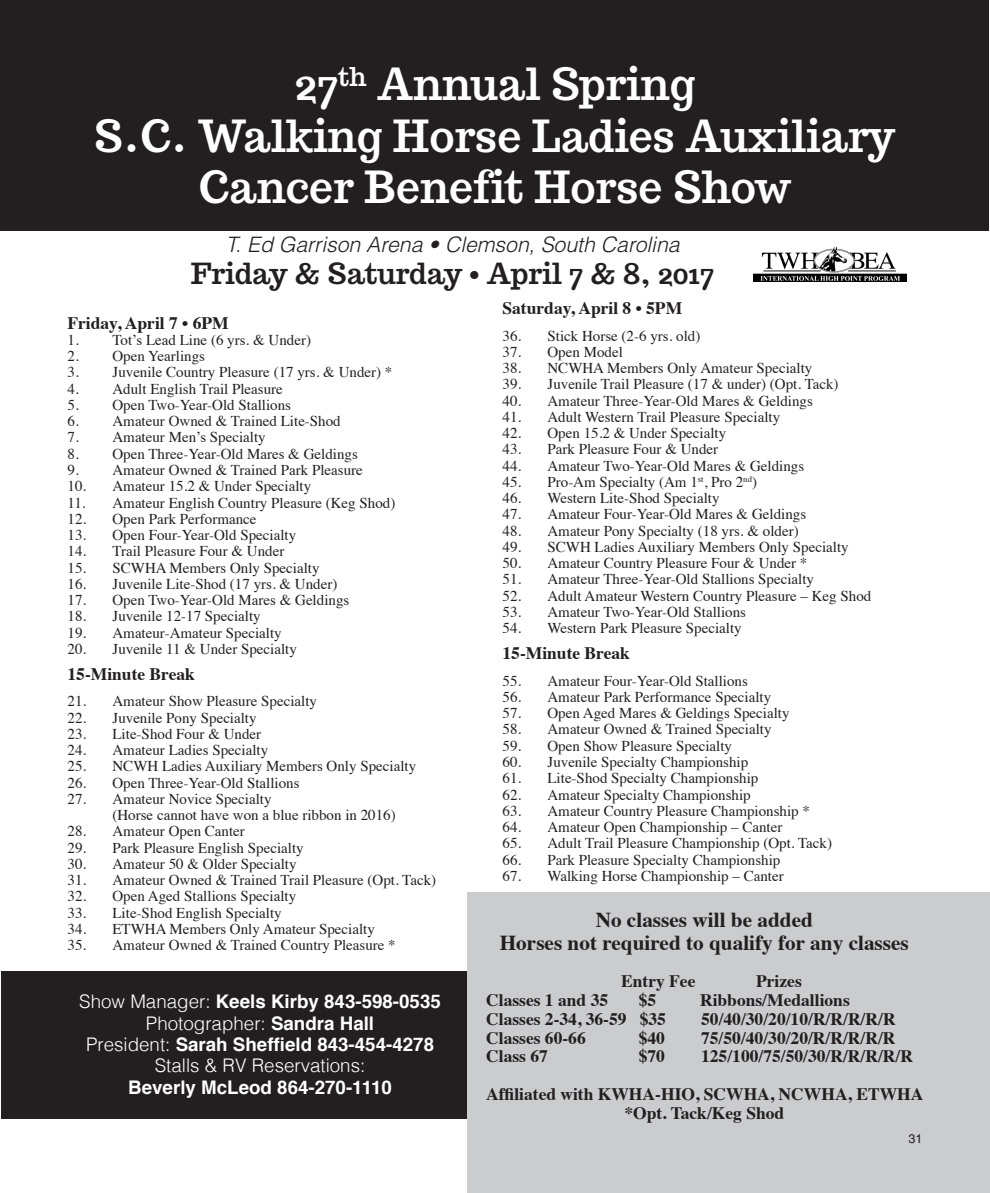
<style>
.page{position:relative;width:990px;height:1193px;background:#fff}
.page>*{position:absolute;margin:0;border:0;box-sizing:border-box;transform-origin:0 0}
.t1{font:700 43.75px/51.2px "Trocchi";color:#fff;text-align:center}
.t2{font:700 28.75px "Trocchi";color:#231f20}
.t3{font:700 21.25px "Times";color:#231f20}
.t4{font:italic 300 21.25px "Helvetica LT Std";color:#231f20}
.t5{font:700 18.75px "Helvetica";color:#fff}
.t6{font:300 18.75px "Helvetica";color:#fff}
.t7{font:700 17.5px "Times";color:#231f20}
.t8{font:15px "Times";color:#231f20}
.t9{font:12.5px "Helvetica LT Std";color:#231f20}
.s1{font-family:"Times"}
.s2{font-weight:300}
.s3{font-weight:700}
</style>
<div class="page">
<div style="left:1px;top:971px;width:465px;height:147px;background:#231f20"></div>
<div style="left:0;top:0;width:989px;height:231px;background:#231f20"></div>
<div style="left:467px;top:891px;width:522px;height:301px;background:#cbccce"></div>
<img style="left:754px;top:246px;width:153px;height:35px">
<p class="t1" style="left:295px;top:62px;width:402px">27<sup>th</sup> Annual Spring</p>
<p class="t1" style="left:94px;top:113px;width:803px">S.C. Walking Horse Ladies Auxiliary<br>Cancer Benefit Horse Show</p>
<p class="t4" style="left:226px;top:231px;width:455px">T. Ed Garrison Arena • Clemson, South Carolina</p>
<p class="t2" style="left:191px;top:260px;width:525px">Friday &amp; Saturday <span class="s1">•</span> April 7 &amp; 8, 2017</p>
<p class="t7" style="left:68px;top:306px;width:163px">Friday, April 7 • 6PM</p>
<p class="t8" style="left:68px;top:326px;width:245px">1. Tot’s Lead Line (6 yrs. &amp; Under)</p>
<p class="t8" style="left:68px;top:342px;width:139px">2. Open Yearlings</p>
<p class="t8" style="left:68px;top:358px;width:326px">3. Juvenile Country Pleasure (17 yrs. &amp; Under) *</p>
<p class="t8" style="left:68px;top:374px;width:217px">4. Adult English Trail Pleasure</p>
<p class="t8" style="left:68px;top:391px;width:225px">5. Open Two-Year-Old Stallions</p>
<p class="t8" style="left:68px;top:407px;width:275px">6. Amateur Owned &amp; Trained Lite-Shod</p>
<p class="t8" style="left:68px;top:423px;width:200px">7. Amateur Men’s Specialty</p>
<p class="t8" style="left:68px;top:439px;width:292px">8. Open Three-Year-Old Mares &amp; Geldings</p>
<p class="t8" style="left:68px;top:456px;width:297px">9. Amateur Owned &amp; Trained Park Pleasure</p>
<p class="t8" style="left:68px;top:472px;width:245px">10. Amateur 15.2 &amp; Under Specialty</p>
<p class="t8" style="left:68px;top:488px;width:329px">11. Amateur English Country Pleasure (Keg Shod)</p>
<p class="t8" style="left:68px;top:504px;width:191px">12. Open Park Performance</p>
<p class="t8" style="left:68px;top:521px;width:230px">13. Open Four-Year-Old Specialty</p>
<p class="t8" style="left:68px;top:537px;width:218px">14. Trail Pleasure Four &amp; Under</p>
<p class="t8" style="left:68px;top:553px;width:254px">15. SCWHA Members Only Specialty</p>
<p class="t8" style="left:68px;top:569px;width:271px">16. Juvenile Lite-Shod (17 yrs. &amp; Under)</p>
<p class="t8" style="left:68px;top:586px;width:283px">17. Open Two-Year-Old Mares &amp; Geldings</p>
<p class="t8" style="left:68px;top:602px;width:195px">18. Juvenile 12-17 Specialty</p>
<p class="t8" style="left:68px;top:618px;width:216px">19. Amateur-Amateur Specialty</p>
<p class="t8" style="left:68px;top:634px;width:231px">20. Juvenile 11 &amp; Under Specialty</p>
<p class="t7" style="left:68px;top:657px;width:129px">15-Minute Break</p>
<p class="t8" style="left:68px;top:687px;width:251px">21. Amateur Show Pleasure Specialty</p>
<p class="t8" style="left:68px;top:703px;width:191px">22. Juvenile Pony Specialty</p>
<p class="t8" style="left:68px;top:719px;width:195px">23. Lite-Shod Four &amp; Under</p>
<p class="t8" style="left:68px;top:736px;width:202px">24. Amateur Ladies Specialty</p>
<p class="t8" style="left:68px;top:752px;width:350px">25. NCWH Ladies Auxiliary Members Only Specialty</p>
<p class="t8" style="left:68px;top:768px;width:234px">26. Open Three-Year-Old Stallions</p>
<p class="t8" style="left:68px;top:784px;width:206px">27. Amateur Novice Specialty</p>
<p class="t8" style="left:112px;top:801px;width:285px">(Horse cannot have won a blue ribbon in 2016)</p>
<p class="t8" style="left:68px;top:817px;width:179px">28. Amateur Open Canter</p>
<p class="t8" style="left:68px;top:833px;width:238px">29. Park Pleasure English Specialty</p>
<p class="t8" style="left:68px;top:849px;width:231px">30. Amateur 50 &amp; Older Specialty</p>
<p class="t8" style="left:68px;top:866px;width:370px">31. Amateur Owned &amp; Trained Trail Pleasure (Opt. Tack)</p>
<p class="t8" style="left:68px;top:882px;width:230px">32. Open Aged Stallions Specialty</p>
<p class="t8" style="left:68px;top:898px;width:216px">33. Lite-Shod English Specialty</p>
<p class="t8" style="left:68px;top:914px;width:309px">34. ETWHA Members Only Amateur Specialty</p>
<p class="t8" style="left:68px;top:931px;width:330px">35. Amateur Owned &amp; Trained Country Pleasure *</p>
<p class="t5" style="left:79px;top:986px;width:363px"><span class="s2">Show Manager:</span> Keels Kirby 843-598-0535</p>
<p class="t6" style="left:146px;top:1007px;width:230px">Photographer: <span class="s3">Sandra Hall</span></p>
<p class="t5" style="left:86px;top:1029px;width:350px"><span class="s2">President:</span> Sarah Sheffield 843-454-4278</p>
<p class="t6" style="left:155px;top:1049px;width:212px">Stalls &amp; RV Reservations:</p>
<p class="t5" style="left:128px;top:1071px;width:265px">Beverly McLeod 864-270-1110</p>
<p class="t7" style="left:502px;top:292px;width:181px">Saturday, April 8 • 5PM</p>
<p class="t8" style="left:502px;top:321px;width:199px">36. Stick Horse (2-6 yrs. old)</p>
<p class="t8" style="left:502px;top:338px;width:122px">37. Open Model</p>
<p class="t8" style="left:502px;top:354px;width:311px">38. NCWHA Members Only Amateur Specialty</p>
<p class="t8" style="left:502px;top:370px;width:338px">39. Juvenile Trail Pleasure (17 &amp; under) (Opt. Tack)</p>
<p class="t8" style="left:502px;top:386px;width:312px">40. Amateur Three-Year-Old Mares &amp; Geldings</p>
<p class="t8" style="left:502px;top:403px;width:279px">41. Adult Western Trail Pleasure Specialty</p>
<p class="t8" style="left:502px;top:419px;width:225px">42. Open 15.2 &amp; Under Specialty</p>
<p class="t8" style="left:502px;top:435px;width:217px">43. Park Pleasure Four &amp; Under</p>
<p class="t8" style="left:502px;top:451px;width:303px">44. Amateur Two-Year-Old Mares &amp; Geldings</p>
<p class="t8" style="left:502px;top:468px;width:256px">45. Pro-Am Specialty (Am 1<sup>st</sup>, Pro 2<sup>nd</sup>)</p>
<p class="t8" style="left:502px;top:484px;width:219px">46. Western Lite-Shod Specialty</p>
<p class="t8" style="left:502px;top:500px;width:305px">47. Amateur Four-Year-Old Mares &amp; Geldings</p>
<p class="t8" style="left:502px;top:516px;width:298px">48. Amateur Pony Specialty (18 yrs. &amp; older)</p>
<p class="t8" style="left:502px;top:533px;width:348px">49. SCWH Ladies Auxiliary Members Only Specialty</p>
<p class="t8" style="left:502px;top:549px;width:306px">50. Amateur Country Pleasure Four &amp; Under *</p>
<p class="t8" style="left:502px;top:565px;width:313px">51. Amateur Three-Year-Old Stallions Specialty</p>
<p class="t8" style="left:502px;top:581px;width:370px">52. Adult Amateur Western Country Pleasure – Keg Shod</p>
<p class="t8" style="left:502px;top:598px;width:245px">53. Amateur Two-Year-Old Stallions</p>
<p class="t8" style="left:502px;top:614px;width:241px">54. Western Park Pleasure Specialty</p>
<p class="t7" style="left:502px;top:637px;width:129px">15-Minute Break</p>
<p class="t8" style="left:502px;top:666px;width:247px">55. Amateur Four-Year-Old Stallions</p>
<p class="t8" style="left:502px;top:683px;width:270px">56. Amateur Park Performance Specialty</p>
<p class="t8" style="left:502px;top:699px;width:289px">57. Open Aged Mares &amp; Geldings Specialty</p>
<p class="t8" style="left:502px;top:715px;width:271px">58. Amateur Owned &amp; Trained Specialty</p>
<p class="t8" style="left:502px;top:731px;width:231px">59. Open Show Pleasure Specialty</p>
<p class="t8" style="left:502px;top:748px;width:247px">60. Juvenile Specialty Championship</p>
<p class="t8" style="left:502px;top:764px;width:257px">61. Lite-Shod Specialty Championship</p>
<p class="t8" style="left:502px;top:780px;width:250px">62. Amateur Specialty Championship</p>
<p class="t8" style="left:502px;top:796px;width:309px">63. Amateur Country Pleasure Championship *</p>
<p class="t8" style="left:502px;top:813px;width:281px">64. Amateur Open Championship – Canter</p>
<p class="t8" style="left:502px;top:829px;width:331px">65. Adult Trail Pleasure Championship (Opt. Tack)</p>
<p class="t8" style="left:502px;top:845px;width:279px">66. Park Pleasure Specialty Championship</p>
<p class="t8" style="left:502px;top:861px;width:283px">67. Walking Horse Championship – Canter</p>
<p class="t3" style="left:596px;top:899px;width:219px">No classes will be added</p>
<p class="t3" style="left:500px;top:922px;width:411px">Horses not required to qualify for any classes</p>
<p class="t7" style="left:621px;top:964px;width:76px">Entry Fee</p>
<p class="t7" style="left:756px;top:964px;width:47px">Prizes</p>
<p class="t7" style="left:486px;top:983px;width:124px">Classes 1 and 35</p>
<p class="t7" style="left:639px;top:983px;width:19px">$5</p>
<p class="t7" style="left:700px;top:983px;width:151px">Ribbons/Medallions</p>
<p class="t7" style="left:486px;top:1002px;width:181px">Classes 2-34, 36-59 $35</p>
<p class="t7" style="left:701px;top:1002px;width:196px">50/40/30/20/10/R/R/R/R/R</p>
<p class="t7" style="left:486px;top:1021px;width:101px">Classes 60-66</p>
<p class="t7" style="left:639px;top:1021px;width:28px">$40</p>
<p class="t7" style="left:701px;top:1021px;width:196px">75/50/40/30/20/R/R/R/R/R</p>
<p class="t7" style="left:486px;top:1039px;width:63px">Class 67</p>
<p class="t7" style="left:639px;top:1039px;width:28px">$70</p>
<p class="t7" style="left:701px;top:1039px;width:213px">125/100/75/50/30/R/R/R/R/R</p>
<p class="t7" style="left:486px;top:1077px;width:439px">Affiliated with KWHA-HIO, SCWHA, NCWHA, ETWHA</p>
<p class="t7" style="left:624px;top:1096px;width:161px">*Opt. Tack/Keg Shod</p>
<p class="t9" style="left:909px;top:1131px;width:15px">31</p>
</div>
